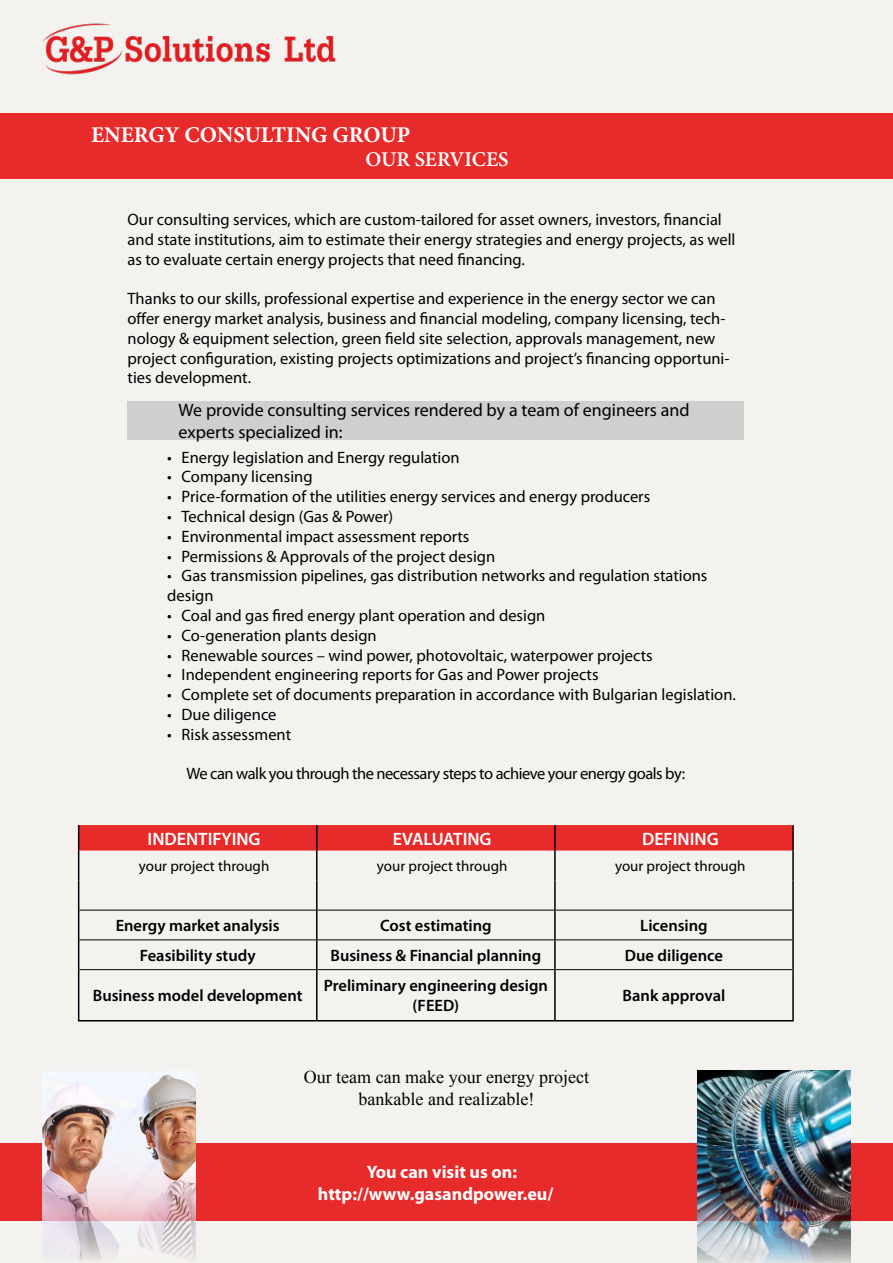
<style>
.page{position:relative;width:893px;height:1263px;background:#f4f2ef}
.page>*{position:absolute;margin:0;border:0;box-sizing:border-box;transform-origin:0 0}
.t1{font:700 22.5px "Minion Pro";color:#fff}
.t2{font:600 21px "Minion Pro";color:#fff}
.t3{font:18px/21.6px "Myriad Pro";color:#000}
.t4{font:18px/21.6px "Times New Roman";color:#000;text-align:center}
.t5{font:700 18px/21.6px "Myriad Pro";color:#fff}
.t6{font:600 18px "Myriad Pro";color:#fff}
.t7{font:16.5px/19.8px "Myriad Pro";color:#000}
.t8{font:600 16.5px/19.8px "Myriad Pro";color:#000;text-align:center}
.t9{font:16.5px "Myriad Pro";letter-spacing:-.03em;color:#000}
.t10{font:15px "Myriad Pro";color:#000}
</style>
<div class="page">
<img style="left:43px;top:23px;width:293px;height:52px">
<div style="left:0;top:1143px;width:893px;height:77px;background:#e72b2a"></div>
<div style="left:0;top:113px;width:893px;height:66px;background:#e72b2a"></div>
<div style="left:78px;top:825px;width:714px;height:25px;background:#e72b2a"></div>
<hr style="left:316px;top:825px;width:2px;height:25px;background:#000">
<hr style="left:554px;top:825px;width:2px;height:25px;background:#000">
<hr style="left:792px;top:825px;width:2px;height:25px;background:#000">
<hr style="left:78px;top:850px;width:1px;height:30px;background:#000">
<hr style="left:792px;top:850px;width:2px;height:30px;background:#000">
<hr style="left:78px;top:880px;width:1px;height:30px;background:#000">
<hr style="left:792px;top:880px;width:2px;height:30px;background:#000">
<hr style="left:78px;top:910px;width:1px;height:30px;background:#000">
<hr style="left:792px;top:910px;width:2px;height:30px;background:#000">
<hr style="left:78px;top:940px;width:1px;height:30px;background:#000">
<hr style="left:792px;top:940px;width:2px;height:30px;background:#000">
<hr style="left:78px;top:970px;width:1px;height:50px;background:#000">
<hr style="left:792px;top:970px;width:2px;height:50px;background:#000">
<hr style="left:78px;top:1020px;width:239px;height:1px;background:#000">
<hr style="left:317px;top:1020px;width:238px;height:1px;background:#000">
<hr style="left:555px;top:1020px;width:239px;height:1px;background:#000">
<hr style="left:79px;top:910px;width:237px;height:1px;background:#000">
<hr style="left:318px;top:910px;width:236px;height:1px;background:#000">
<hr style="left:556px;top:910px;width:236px;height:1px;background:#000">
<hr style="left:79px;top:940px;width:237px;height:1px;background:#000">
<hr style="left:318px;top:940px;width:236px;height:1px;background:#000">
<hr style="left:556px;top:940px;width:236px;height:1px;background:#000">
<hr style="left:79px;top:969px;width:237px;height:1px;background:#000">
<hr style="left:318px;top:969px;width:236px;height:1px;background:#000">
<hr style="left:556px;top:969px;width:236px;height:1px;background:#000">
<hr style="left:316px;top:850px;width:2px;height:30px;background:#000">
<hr style="left:316px;top:880px;width:2px;height:30px;background:#000">
<hr style="left:316px;top:910px;width:2px;height:30px;background:#000">
<hr style="left:316px;top:940px;width:2px;height:30px;background:#000">
<hr style="left:316px;top:970px;width:2px;height:50px;background:#000">
<hr style="left:554px;top:850px;width:2px;height:30px;background:#000">
<hr style="left:554px;top:880px;width:2px;height:30px;background:#000">
<hr style="left:554px;top:910px;width:2px;height:30px;background:#000">
<hr style="left:554px;top:940px;width:2px;height:30px;background:#000">
<hr style="left:554px;top:970px;width:2px;height:50px;background:#000">
<div style="left:128px;top:401px;width:616px;height:38px;background:#cfcfcd"></div>
<img style="left:698px;top:1071px;width:152px;height:192px">
<img style="left:43px;top:1071px;width:152px;height:190px">
<h1 class="t1" style="left:91px;top:119px;width:321px">ENERGY CONSULTING GROUP</h1>
<p class="t2" style="left:366px;top:145px;width:144px">OUR SERVICES</p>
<p class="t7" style="left:128px;top:209px;width:609px">Our consulting services, which are custom-tailored for asset owners, investors, financial and state institutions, aim to estimate their energy strategies and energy projects, as well as to evaluate certain energy projects that need financing.</p>
<p class="t7" style="left:128px;top:288px;width:603px">Thanks to our skills, professional expertise and experience in the energy sector we can offer energy market analysis, business and financial modeling, company licensing, tech&shy;nology &amp; equipment selection, green field site selection, approvals management, new project configuration, existing projects optimizations and project’s financing opportuni&shy;ties development.</p>
<p class="t3" style="left:179px;top:399px;width:513px">We provide consulting services rendered by a team of engineers and experts specialized in:</p>
<p class="t7" style="left:167px;top:447px;width:294px">• Energy legislation and Energy regulation</p>
<p class="t7" style="left:167px;top:467px;width:147px">• Company licensing</p>
<p class="t7" style="left:167px;top:486px;width:484px">• Price-formation of the utilities energy services and energy producers</p>
<p class="t7" style="left:167px;top:506px;width:227px">• Technical design (Gas &amp; Power)</p>
<p class="t7" style="left:167px;top:526px;width:304px">• Environmental impact assessment reports</p>
<p class="t7" style="left:167px;top:546px;width:329px">• Permissions &amp; Approvals of the project design</p>
<p class="t7" style="left:167px;top:566px;width:542px">• Gas transmission pipelines, gas distribution networks and regulation stations design</p>
<p class="t7" style="left:167px;top:605px;width:379px">• Coal and gas fired energy plant operation and design</p>
<p class="t7" style="left:167px;top:625px;width:211px">• Co-generation plants design</p>
<p class="t7" style="left:167px;top:645px;width:487px">• Renewable sources – wind power, photovoltaic, waterpower projects</p>
<p class="t7" style="left:167px;top:665px;width:433px">• Independent engineering reports for Gas and Power projects</p>
<p class="t7" style="left:167px;top:684px;width:570px">• Complete set of documents preparation in accordance with Bulgarian legislation.</p>
<p class="t7" style="left:167px;top:704px;width:111px">• Due diligence</p>
<p class="t7" style="left:167px;top:724px;width:125px">• Risk assessment</p>
<p class="t9" style="left:187px;top:764px;width:500px">We can walk you through the necessary steps to achieve your energy goals by:</p>
<p class="t6" style="left:148px;top:827px;width:115px">INDENTIFYING</p>
<p class="t6" style="left:393px;top:827px;width:100px">EVALUATING</p>
<p class="t6" style="left:642px;top:827px;width:78px">DEFINING</p>
<p class="t10" style="left:139px;top:857px;width:132px">your project through</p>
<p class="t10" style="left:377px;top:857px;width:132px">your project through</p>
<p class="t10" style="left:615px;top:857px;width:132px">your project through</p>
<p class="t8" style="left:116px;top:915px;width:166px">Energy market analysis</p>
<p class="t8" style="left:380px;top:915px;width:113px">Cost estimating</p>
<p class="t8" style="left:640px;top:915px;width:69px">Licensing</p>
<p class="t8" style="left:140px;top:945px;width:117px">Feasibility study</p>
<p class="t8" style="left:330px;top:945px;width:212px">Business &amp; Financial planning</p>
<p class="t8" style="left:625px;top:945px;width:100px">Due diligence</p>
<p class="t8" style="left:93px;top:985px;width:211px">Business model development</p>
<p class="t8" style="left:324px;top:975px;width:226px">Preliminary engineering design (FEED)</p>
<p class="t8" style="left:623px;top:985px;width:104px">Bank approval</p>
<p class="t4" style="left:304px;top:1066px;width:287px">Our team can make your energy project bankable and realizable!</p>
<p class="t5" style="left:318px;top:1160px;width:237px;text-indent:49px">You can visit us on: http://www.gasandpower.eu/</p>
</div>
